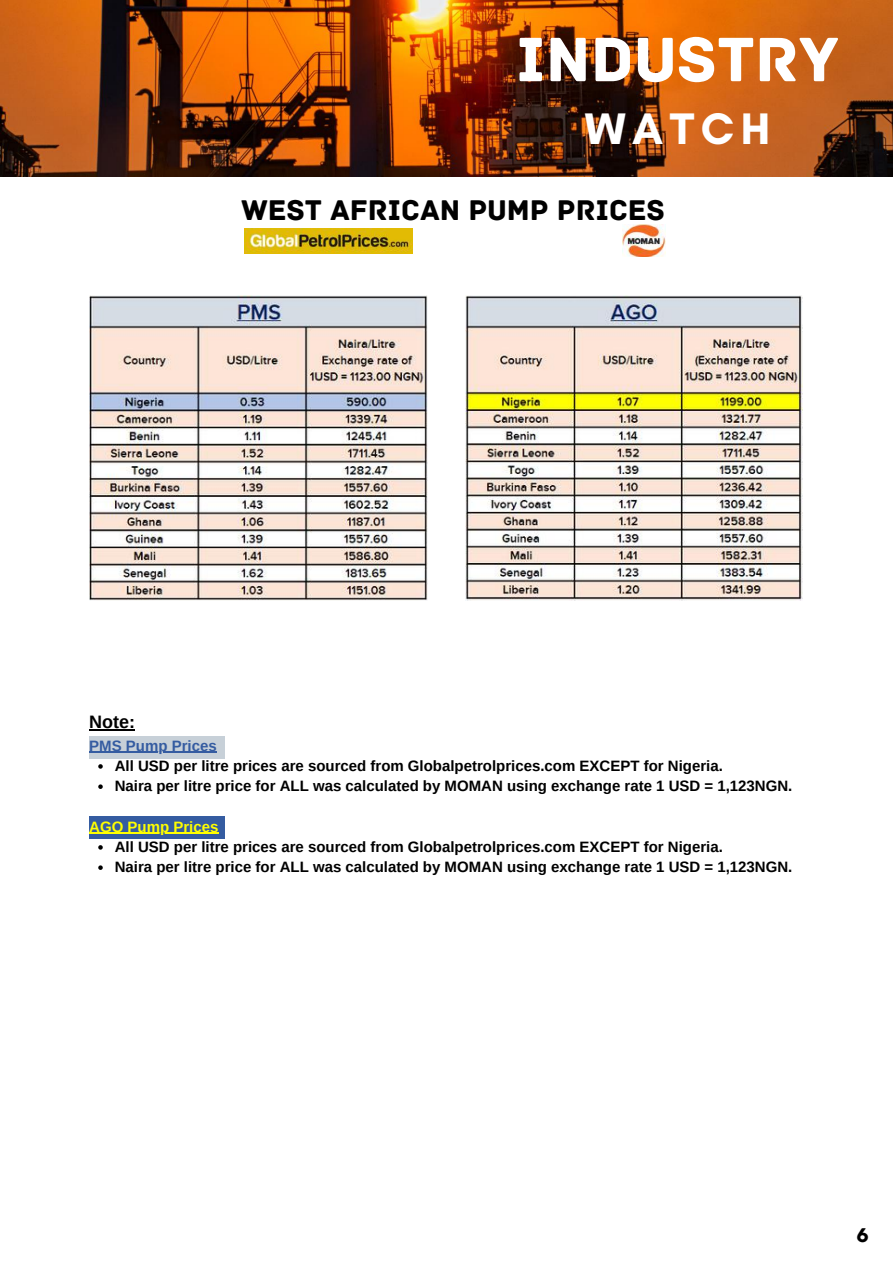
<style>
.page{position:relative;width:893px;height:1264px;background:#fff}
.page>*{position:absolute;margin:0;border:0;box-sizing:border-box;transform-origin:0 0}
.t1{font:66px "Archive";color:#fff}
.t2{font:700 45px "Glacial Indifference";letter-spacing:.145em;color:#fff}
.t3{font:30px "Archive";color:#000}
.t4{font:21px "Archive";color:#000}
.t5{font:700 18px "Arimo";color:#000}
.t6{font:700 15px/20.2px "Arimo";color:#000}
.t7{font:700 15px "Arimo";color:#355ca1}
.t8{font:700 15px "Arimo";color:#ff0}
</style>
<div class="page">
<img style="left:0;top:0;width:892px;height:176px">
<img style="left:245px;top:228px;width:167px;height:25px">
<img style="left:622px;top:224px;width:43px;height:33px">
<div style="left:89px;top:816px;width:136px;height:22px;background:#355ca1"></div>
<div style="left:89px;top:735px;width:136px;height:23px;background:#c7d0d8"></div>
<img style="left:89px;top:295px;width:339px;height:305px">
<img style="left:465px;top:295px;width:337px;height:305px">
<svg style="left:98px;top:764px;width:5px;height:4px"></svg>
<svg style="left:98px;top:784px;width:5px;height:5px"></svg>
<svg style="left:98px;top:845px;width:5px;height:4px"></svg>
<svg style="left:98px;top:865px;width:5px;height:4px"></svg>
<hr style="left:89px;top:729px;width:46px;height:1px;background:#000">
<hr style="left:89px;top:751px;width:128px;height:2px;background:#355ca1">
<hr style="left:89px;top:832px;width:129px;height:2px;background:#ff0">
<h1 class="t1" style="left:516px;top:20px;width:324px">INDUSTRY</h1>
<h2 class="t2" style="left:584px;top:101px;width:187px">WATCH</h2>
<h3 class="t3" style="left:241px;top:192px;width:425px">WEST AFRICAN PUMP PRICES</h3>
<p class="t5" style="left:89px;top:712px;width:47px">Note:</p>
<p class="t7" style="left:89px;top:737px;width:129px">PMS Pump Prices</p>
<p class="t6" style="left:115px;top:755px;width:679px">All USD per litre prices are sourced from Globalpetrolprices.com EXCEPT for Nigeria.<br>Naira per litre price for ALL was calculated by MOMAN using exchange rate 1 USD = 1,123NGN.</p>
<p class="t8" style="left:89px;top:818px;width:131px">AGO Pump Prices</p>
<p class="t6" style="left:115px;top:836px;width:679px">All USD per litre prices are sourced from Globalpetrolprices.com EXCEPT for Nigeria.<br>Naira per litre price for ALL was calculated by MOMAN using exchange rate 1 USD = 1,123NGN.</p>
<h3 class="t4" style="left:856px;top:1222px;width:14px">6</h3>
</div>
